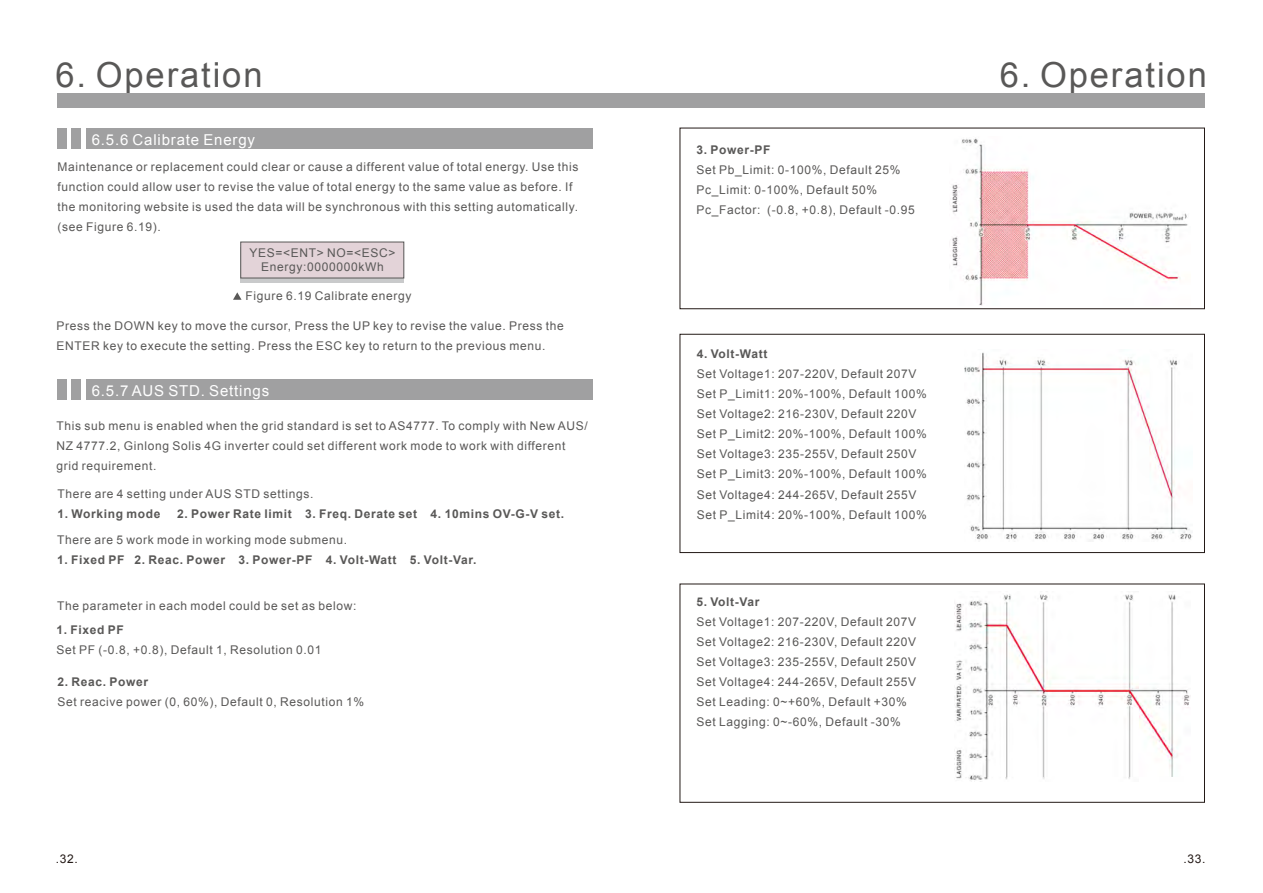
<style>
.page{position:relative;width:1263px;height:893px;background:#fff}
.page>*{position:absolute;margin:0;border:0;box-sizing:border-box;transform-origin:0 0}
.t1{font:34.5px "Arial";letter-spacing:.055em;color:#595857}
.t2{font:15px "Arial";letter-spacing:.055em;color:#fff}
.t3{font:12px/20.1px "Arial";letter-spacing:.055em;color:#595857}
.t4{font:700 12px "Arial";letter-spacing:.055em;color:#595857}
.t5{font:12px "Arial";color:#231916}
</style>
<div class="page">
<div style="left:57px;top:93px;width:1147px;height:15px;background:#a0a0a1"></div>
<div style="left:57px;top:128px;width:10px;height:20px;background:#a0a0a1"></div>
<div style="left:86px;top:128px;width:507px;height:20px;background:#a0a0a1"></div>
<div style="left:71px;top:128px;width:10px;height:20px;background:#a0a0a1"></div>
<svg style="left:233px;top:292px;width:9px;height:8px"></svg>
<div style="left:241px;top:247px;width:163px;height:36px;background:linear-gradient(to right,#c9cacb,#c9cacb)"></div>
<div style="left:240px;top:242px;width:164px;height:36px;background:#e3d3d8"></div>
<div style="left:57px;top:379px;width:10px;height:20px;background:#a0a0a1"></div>
<div style="left:86px;top:379px;width:507px;height:20px;background:#a0a0a1"></div>
<div style="left:71px;top:379px;width:10px;height:20px;background:#a0a0a1"></div>
<div style="left:679px;top:334px;width:526px;height:219px;background:#fff;border:1px solid #231916"></div>
<div style="left:679px;top:584px;width:526px;height:219px;background:#fff;border:1px solid #231916"></div>
<div style="left:679px;top:128px;width:526px;height:181px;background:#fff;border:1px solid #231916"></div>
<img style="left:965px;top:352px;width:227px;height:189px">
<img style="left:955px;top:594px;width:235px;height:187px">
<img style="left:952px;top:138px;width:236px;height:167px">
<h1 class="t1" style="left:55px;top:52px;width:209px">6. Operation</h1>
<h1 class="t1" style="left:1000px;top:52px;width:209px">6. Operation</h1>
<p class="t2" style="left:92px;top:129px;width:165px">6.5.6 Calibrate Energy</p>
<p class="t3" style="left:57px;top:156px;width:523px">Maintenance or replacement could clear or cause a different value of total energy. Use this function could allow user to revise the value of total energy to the same value as before. If the monitoring website is used the data will be synchronous with this setting automatically. (see Figure 6.19).</p>
<p class="t3" style="left:250px;top:247px;width:148px;line-height:13.4px;text-align:center">YES=&lt;ENT&gt; NO=&lt;ESC&gt;<br>Energy:0000000kWh</p>
<p class="t3" style="left:246px;top:286px;width:168px">Figure 6.19 Calibrate energy</p>
<p class="t3" style="left:57px;top:316px;width:509px">Press the DOWN key to move the cursor, Press the UP key to revise the value. Press the<br>ENTER key to execute the setting. Press the ESC key to return to the previous menu.</p>
<p class="t2" style="left:92px;top:381px;width:179px">6.5.7 AUS STD. Settings</p>
<p class="t3" style="left:56px;top:416px;width:533px">This sub menu is enabled when the grid standard is set to AS4777. To comply with New AUS/<br>NZ 4777.2, Ginlong Solis 4G inverter could set different work mode to work with different grid requirement.</p>
<p class="t3" style="left:57px;top:484px;width:258px">There are 4 setting under AUS STD settings.</p>
<p class="t4" style="left:57px;top:506px;width:105px">1. Working mode</p>
<p class="t4" style="left:177px;top:506px;width:388px">2. Power Rate limit 3. Freq. Derate set 4. 10mins OV-G-V set.</p>
<p class="t3" style="left:57px;top:530px;width:292px">There are 5 work mode in working mode submenu.</p>
<p class="t4" style="left:57px;top:552px;width:421px">1. Fixed PF 2. Reac. Power 3. Power-PF 4. Volt-Watt 5. Volt-Var.</p>
<p class="t3" style="left:57px;top:596px;width:301px">The parameter in each model could be set as below:</p>
<p class="t4" style="left:56px;top:621px;width:69px">1. Fixed PF</p>
<p class="t3" style="left:56px;top:639px;width:267px">Set PF (-0.8, +0.8), Default 1, Resolution 0.01</p>
<p class="t4" style="left:57px;top:673px;width:92px">2. Reac. Power</p>
<p class="t3" style="left:57px;top:691px;width:308px">Set reacive power (0, 60%), Default 0, Resolution 1%</p>
<p class="t4" style="left:696px;top:141px;width:76px">3. Power-PF</p>
<p class="t3" style="left:696px;top:160px;width:220px">Set Pb_Limit: 0-100%, Default 25%<br>Pc_Limit: 0-100%, Default 50%<br>Pc_Factor: (-0.8, +0.8), Default -0.95</p>
<p class="t4" style="left:697px;top:346px;width:72px">4. Volt-Watt</p>
<p class="t3" style="left:697px;top:364px;width:232px">Set Voltage1: 207-220V, Default 207V Set P_Limit1: 20%-100%, Default 100% Set Voltage2: 216-230V, Default 220V Set P_Limit2: 20%-100%, Default 100% Set Voltage3: 235-255V, Default 250V Set P_Limit3: 20%-100%, Default 100% Set Voltage4: 244-265V, Default 255V Set P_Limit4: 20%-100%, Default 100%</p>
<p class="t4" style="left:696px;top:594px;width:65px">5. Volt-Var</p>
<p class="t3" style="left:696px;top:612px;width:221px">Set Voltage1: 207-220V, Default 207V Set Voltage2: 216-230V, Default 220V Set Voltage3: 235-255V, Default 250V Set Voltage4: 244-265V, Default 255V Set Leading: 0~+60%, Default +30% Set Lagging: 0~-60%, Default -30%</p>
<p class="t5" style="left:56px;top:851px;width:24px">.32.</p>
<p class="t5" style="left:1183px;top:851px;width:24px">.33.</p>
</div>
